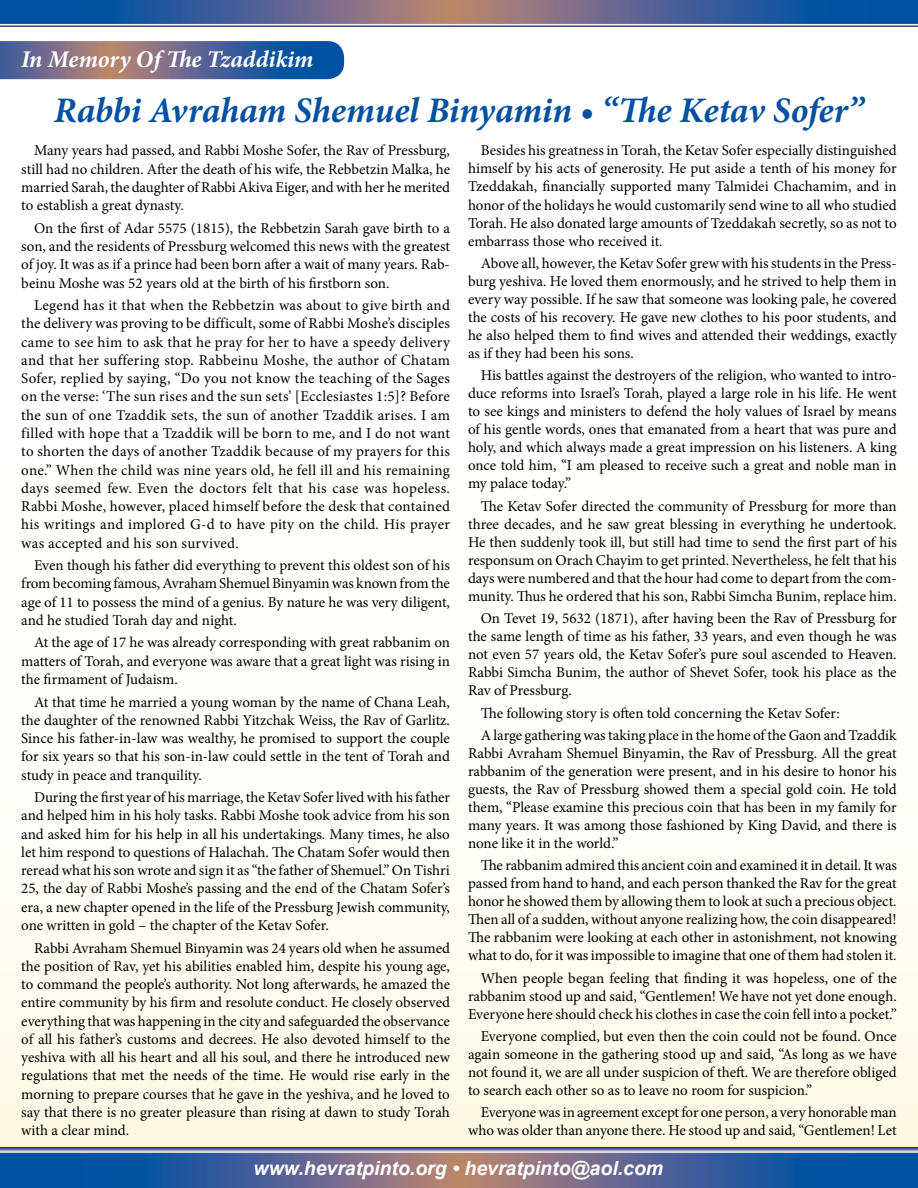
<style>
.page{position:relative;width:918px;height:1188px;background:#fff}
.page>*{position:absolute;margin:0;border:0;box-sizing:border-box;transform-origin:0 0}
.t1{font:italic 700 36px "Minion Pro";letter-spacing:-.005em;color:#0052a1}
.t2{font:italic 700 24px "Minion Pro";letter-spacing:-.005em;color:#fff}
.t3{font:italic 700 19.5px "Arial";color:#fff}
.t4{font:15px/18.3px "Minion Pro";letter-spacing:-.005em;color:#000;text-align:justify}
</style>
<div class="page">
<div style="left:0;top:0;width:918px;height:1188px;background:linear-gradient(to bottom,#fff,#fffbee)"></div>
<svg style="left:0;top:1147px;width:918px;height:41px;background:#4f6898"></svg>
<svg style="left:0;top:0;width:918px;height:27px;background:#536998"></svg>
<svg style="left:0;top:41px;width:344px;height:38px;background:#5b6890"></svg>
<h2 class="t2" style="left:21px;top:43px;width:294px">In Memory Of The Tzaddikim</h2>
<h1 class="t1" style="left:54px;top:85px;width:812px">Rabbi Avraham Shemuel Binyamin • “The Ketav Sofer”</h1>
<p class="t4" style="left:21px;top:142px;width:430px;text-indent:13px">Many years had passed, and Rabbi Moshe Sofer, the Rav of Pressburg, still had no children. After the death of his wife, the Rebbetzin Malka, he married Sarah, the daughter of Rabbi Akiva Eiger, and with her he merited to establish a great dynasty.</p>
<p class="t4" style="left:21px;top:219px;width:430px;text-indent:13px">On the first of Adar 5575 (1815), the Rebbetzin Sarah gave birth to a son, and the residents of Pressburg welcomed this news with the greatest of joy. It was as if a prince had been born after a wait of many years. Rab&shy;beinu Moshe was 52 years old at the birth of his firstborn son.</p>
<p class="t4" style="left:21px;top:296px;width:430px;text-indent:13px">Legend has it that when the Rebbetzin was about to give birth and the delivery was proving to be difficult, some of Rabbi Moshe’s disciples came to see him to ask that he pray for her to have a speedy delivery and that her suffering stop. Rabbeinu Moshe, the author of Chatam Sofer, replied by saying, “Do you not know the teaching of the Sages on the verse: ‘The sun rises and the sun sets’ [Ecclesiastes 1:5]? Before the sun of one Tzaddik sets, the sun of another Tzaddik arises. I am filled with hope that a Tzaddik will be born to me, and I do not want to shorten the days of another Tzaddik because of my prayers for this one.” When the child was nine years old, he fell ill and his remaining days seemed few. Even the doctors felt that his case was hopeless.<br>Rabbi Moshe, however, placed himself before the desk that contained his writings and implored G-d to have pity on the child. His prayer was accepted and his son survived.</p>
<p class="t4" style="left:21px;top:556px;width:430px;text-indent:13px">Even though his father did everything to prevent this oldest son of his from becoming famous, Avraham Shemuel Binyamin was known from the age of 11 to possess the mind of a genius. By nature he was very diligent, and he studied Torah day and night.</p>
<p class="t4" style="left:21px;top:634px;width:430px;text-indent:13px">At the age of 17 he was already corresponding with great rabbanim on matters of Torah, and everyone was aware that a great light was rising in the firmament of Judaism.</p>
<p class="t4" style="left:21px;top:693px;width:430px;text-indent:13px">At that time he married a young woman by the name of Chana Leah, the daughter of the renowned Rabbi Yitzchak Weiss, the Rav of Garlitz.<br>Since his father-in-law was wealthy, he promised to support the couple for six years so that his son-in-law could settle in the tent of Torah and study in peace and tranquility.</p>
<p class="t4" style="left:21px;top:788px;width:430px;text-indent:13px">During the first year of his marriage, the Ketav Sofer lived with his father and helped him in his holy tasks. Rabbi Moshe took advice from his son and asked him for his help in all his undertakings. Many times, he also let him respond to questions of Halachah. The Chatam Sofer would then reread what his son wrote and sign it as “the father of Shemuel.” On Tishri 25, the day of Rabbi Moshe’s passing and the end of the Chatam Sofer’s era, a new chapter opened in the life of the Pressburg Jewish community, one written in gold – the chapter of the Ketav Sofer.</p>
<p class="t4" style="left:21px;top:939px;width:430px;text-indent:13px">Rabbi Avraham Shemuel Binyamin was 24 years old when he assumed the position of Rav, yet his abilities enabled him, despite his young age, to command the people’s authority. Not long afterwards, he amazed the entire community by his firm and resolute conduct. He closely observed everything that was happening in the city and safeguarded the observance of all his father’s customs and decrees. He also devoted himself to the yeshiva with all his heart and all his soul, and there he introduced new regulations that met the needs of the time. He would rise early in the morning to prepare courses that he gave in the yeshiva, and he loved to say that there is no greater pleasure than rising at dawn to study Torah with a clear mind.</p>
<p class="t4" style="left:468px;top:142px;width:430px;text-indent:13px">Besides his greatness in Torah, the Ketav Sofer especially distinguished himself by his acts of generosity. He put aside a tenth of his money for Tzeddakah, financially supported many Talmidei Chachamim, and in honor of the holidays he would customarily send wine to all who studied Torah. He also donated large amounts of Tzeddakah secretly, so as not to embarrass those who received it.</p>
<p class="t4" style="left:468px;top:254px;width:430px;text-indent:13px">Above all, however, the Ketav Sofer grew with his students in the Press&shy;burg yeshiva. He loved them enormously, and he strived to help them in every way possible. If he saw that someone was looking pale, he covered the costs of his recovery. He gave new clothes to his poor students, and he also helped them to find wives and attended their weddings, exactly as if they had been his sons.</p>
<p class="t4" style="left:468px;top:367px;width:430px;text-indent:13px">His battles against the destroyers of the religion, who wanted to intro&shy;duce reforms into Israel’s Torah, played a large role in his life. He went to see kings and ministers to defend the holy values of Israel by means of his gentle words, ones that emanated from a heart that was pure and holy, and which always made a great impression on his listeners. A king once told him, “I am pleased to receive such a great and noble man in my palace today.”</p>
<p class="t4" style="left:468px;top:497px;width:430px;text-indent:13px">The Ketav Sofer directed the community of Pressburg for more than three decades, and he saw great blessing in everything he undertook.<br>He then suddenly took ill, but still had time to send the first part of his responsum on Orach Chayim to get printed. Nevertheless, he felt that his days were numbered and that the hour had come to depart from the com&shy;munity. Thus he ordered that his son, Rabbi Simcha Bunim, replace him.</p>
<p class="t4" style="left:468px;top:609px;width:430px;text-indent:13px">On Tevet 19, 5632 (1871), after having been the Rav of Pressburg for the same length of time as his father, 33 years, and even though he was not even 57 years old, the Ketav Sofer’s pure soul ascended to Heaven.<br>Rabbi Simcha Bunim, the author of Shevet Sofer, took his place as the Rav of Pressburg.</p>
<p class="t4" style="left:481px;top:702px;width:417px;line-height:22.2px">The following story is often told concerning the Ketav Sofer:<br>A large gathering was taking place in the home of the Gaon and Tzaddik</p>
<p class="t4" style="left:468px;top:744px;width:430px">Rabbi Avraham Shemuel Binyamin, the Rav of Pressburg. All the great rabbanim of the generation were present, and in his desire to honor his guests, the Rav of Pressburg showed them a special gold coin. He told them, “Please examine this precious coin that has been in my family for many years. It was among those fashioned by King David, and there is none like it in the world.”</p>
<p class="t4" style="left:468px;top:857px;width:430px;text-indent:13px">The rabbanim admired this ancient coin and examined it in detail. It was passed from hand to hand, and each person thanked the Rav for the great honor he showed them by allowing them to look at such a precious object.<br>Then all of a sudden, without anyone realizing how, the coin disappeared!<br>The rabbanim were looking at each other in astonishment, not knowing what to do, for it was impossible to imagine that one of them had stolen it.</p>
<p class="t4" style="left:468px;top:969px;width:430px;text-indent:13px">When people began feeling that finding it was hopeless, one of the rabbanim stood up and said, “Gentlemen! We have not yet done enough.<br>Everyone here should check his clothes in case the coin fell into a pocket.”</p>
<p class="t4" style="left:468px;top:1027px;width:430px;text-indent:13px">Everyone complied, but even then the coin could not be found. Once again someone in the gathering stood up and said, “As long as we have not found it, we are all under suspicion of theft. We are therefore obliged to search each other so as to leave no room for suspicion.”</p>
<p class="t4" style="left:468px;top:1104px;width:430px;text-align:right">Everyone was in agreement except for one person, a very honorable man who was older than anyone there. He stood up and said, “Gentlemen! Let</p>
<h3 class="t3" style="left:254px;top:1155px;width:411px">www.hevratpinto.org • hevratpinto@aol.com</h3>
</div>
